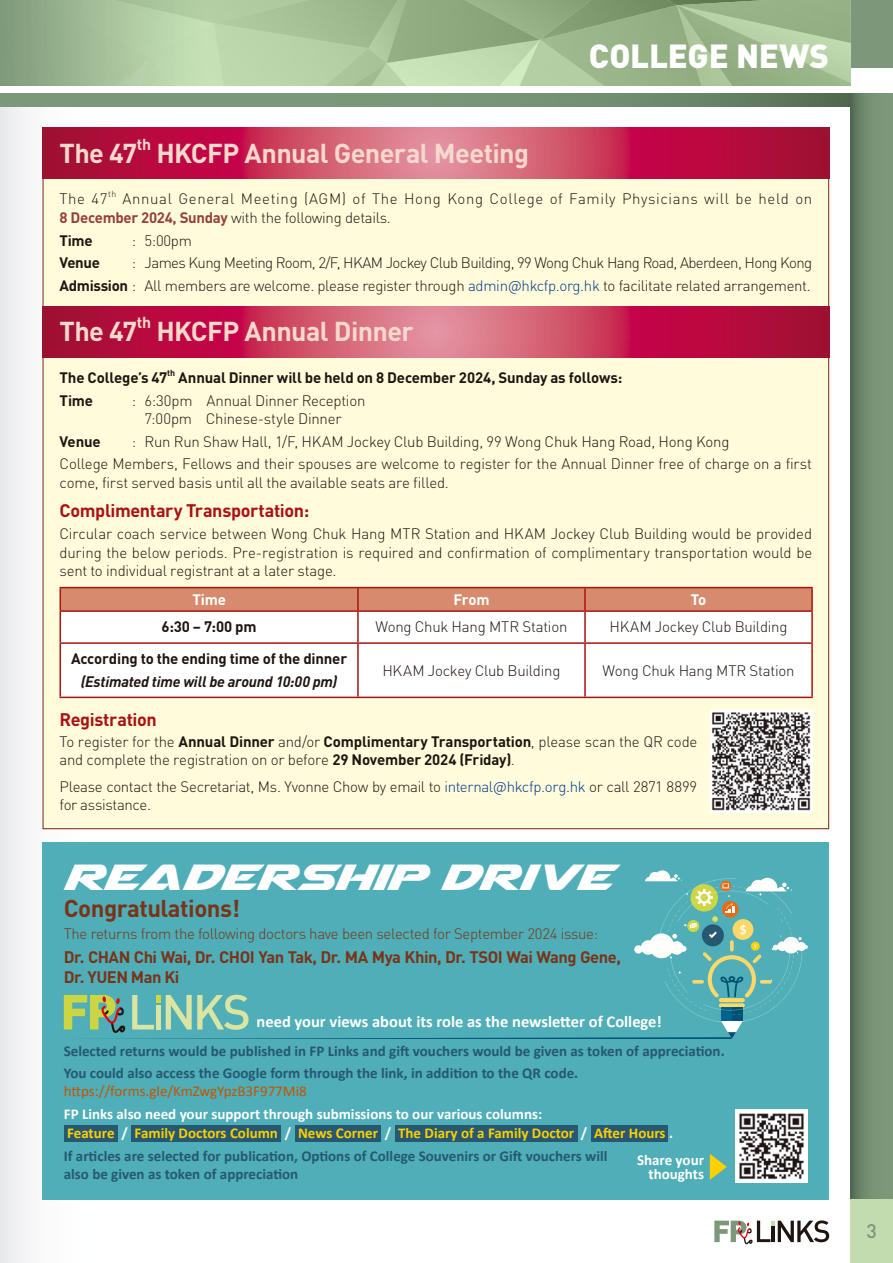
<style>
.page{position:relative;width:893px;height:1263px;background:#fff}
.page>*{position:absolute;margin:0;border:0;box-sizing:border-box;transform-origin:0 0}
.t1{font:48px "Airstrike Expanded";color:#fff}
.t2{font:900 33px "DIN Pro";letter-spacing:-.005em;color:#fff}
.t3{font:700 27px "DIN Pro";letter-spacing:-.025em;color:#f6d9cc}
.t4{font:700 24px "DIN Pro";letter-spacing:-.02em;color:#7a3418}
.t5{font:500 19.5px "DIN Pro";color:#7c9779}
.t6{font:700 18px "DIN Pro";letter-spacing:-.02em;color:#aa1212}
.t7{font:700 16.5px/19.8px "DIN Pro";letter-spacing:-.03em;color:#7a3418}
.t8{font:700 16.5px "Calibri";color:#fffefa}
.t9{font:700 15.75px "DIN Pro";color:#f6d9cc}
.t10{font:300 15px/18.5px "DIN Pro";letter-spacing:-.02em;color:#1f1410}
.t11{font:700 15px/22.5px "Calibri";color:#265872}
.t12{font:700 15px/19.5px "Calibri";color:#fff}
.t13{font:700 15px "DIN Pro";letter-spacing:-.01em;color:#1f1410}
.t14{font:300 15px/18.6px "DIN Pro";letter-spacing:.045em;color:#1f1410}
.t15{font:300 15px "DIN Pro";letter-spacing:-.02em;color:#7a3418}
.t16{font:15px "Calibri";color:#c55400}
.t17{font:italic 700 15px "DIN Pro";letter-spacing:-.01em;color:#1f1410}
.t18{font:700 15px "DIN Pro";letter-spacing:-.015em;color:#fff}
.t19{font:300 8.7px "DIN Pro";color:#1f1410}
.t20{font:700 8.7px "DIN Pro";color:#1f1410}
.s1{font-weight:700;color:#95413b}
.s2{font-weight:700}
.s3{color:#003688}
.s4{color:#fdd000}
</style>
<div class="page">
<div style="left:850px;top:0;width:43px;height:68px;background:#7c9779"></div>
<div style="left:0;top:106px;width:850px;height:1157px;background:linear-gradient(to bottom,#f4f1f2,#f3f6f7)"></div>
<svg style="left:0;top:0;width:850px;height:85px;background:#a4be94"></svg>
<svg style="left:0;top:94px;width:850px;height:12px;background:#738e71"></svg>
<div style="left:850px;top:94px;width:43px;height:1105px;background:linear-gradient(to right,#5d775e,#86a182)"></div>
<div style="left:850px;top:1199px;width:43px;height:64px;background:#c2dcb0"></div>
<svg style="left:714px;top:1220px;width:115px;height:24px"></svg>
<div style="left:43px;top:128px;width:786px;height:701px;background:#fffcdc;border:1px solid #7a3418"></div>
<svg style="left:43px;top:128px;width:786px;height:51px;background:#c43559"></svg>
<svg style="left:43px;top:306px;width:786px;height:51px;background:#c43559"></svg>
<div style="left:61px;top:612px;width:750px;height:85px;background:#fff"></div>
<hr style="left:60px;top:587px;width:298px;height:1px;background:#aa1212">
<div style="left:60px;top:588px;width:751px;height:22px;background:#d68b6e"></div>
<hr style="left:358px;top:587px;width:227px;height:1px;background:#aa1212">
<hr style="left:357px;top:588px;width:2px;height:22px;background:#aa1212">
<hr style="left:585px;top:587px;width:228px;height:1px;background:#aa1212">
<hr style="left:584px;top:588px;width:2px;height:22px;background:#aa1212">
<hr style="left:811px;top:588px;width:2px;height:22px;background:#aa1212">
<hr style="left:60px;top:610px;width:298px;height:2px;background:#aa1212">
<hr style="left:60px;top:612px;width:1px;height:30px;background:#aa1212">
<hr style="left:358px;top:610px;width:227px;height:2px;background:#aa1212">
<hr style="left:357px;top:612px;width:2px;height:30px;background:#aa1212">
<hr style="left:585px;top:610px;width:228px;height:2px;background:#aa1212">
<hr style="left:584px;top:612px;width:2px;height:30px;background:#aa1212">
<hr style="left:811px;top:612px;width:2px;height:30px;background:#aa1212">
<hr style="left:60px;top:642px;width:298px;height:2px;background:#aa1212">
<hr style="left:60px;top:644px;width:1px;height:53px;background:#aa1212">
<hr style="left:358px;top:642px;width:227px;height:2px;background:#aa1212">
<hr style="left:357px;top:644px;width:2px;height:53px;background:#aa1212">
<hr style="left:585px;top:642px;width:228px;height:2px;background:#aa1212">
<hr style="left:584px;top:644px;width:2px;height:53px;background:#aa1212">
<hr style="left:811px;top:644px;width:2px;height:53px;background:#aa1212">
<hr style="left:60px;top:697px;width:298px;height:1px;background:#aa1212">
<hr style="left:358px;top:697px;width:227px;height:1px;background:#aa1212">
<hr style="left:585px;top:697px;width:228px;height:1px;background:#aa1212">
<img style="left:710px;top:710px;width:102px;height:102px">
<div style="left:43px;top:842px;width:786px;height:357px;background:#4faeb8"></div>
<svg style="left:64px;top:870px;width:744px;height:169px"></svg>
<div style="left:64px;top:1126px;width:54px;height:16px;background:#265872"></div>
<div style="left:395px;top:1126px;width:182px;height:16px;background:#265872"></div>
<div style="left:591px;top:1126px;width:77px;height:16px;background:#265872"></div>
<div style="left:132px;top:1126px;width:149px;height:16px;background:#265872"></div>
<div style="left:295px;top:1126px;width:86px;height:16px;background:#265872"></div>
<img style="left:736px;top:1110px;width:72px;height:72px">
<svg style="left:710px;top:1154px;width:17px;height:26px"></svg>
<h3 class="t3" style="left:60px;top:130px;width:79px">The 47</h3>
<p class="t9" style="left:137px;top:131px;width:16px">th</p>
<h3 class="t3" style="left:156px;top:130px;width:374px">HKCFP Annual General Meeting</h3>
<h2 class="t2" style="left:589px;top:27px;width:242px">COLLEGE NEWS</h2>
<p class="t10" style="left:60px;top:188px;width:50px">The 47</p>
<p class="t19" style="left:108px;top:187px;width:10px">th</p>
<p class="t14" style="left:60px;top:188px;width:754px;text-indent:63px">Annual General Meeting (AGM) of The Hong Kong College of Family Physicians will be held on<br><span class="s1">8 December 2024, Sunday</span> with the following details.</p>
<p class="t13" style="left:60px;top:228px;width:35px">Time</p>
<p class="t10" style="left:132px;top:230px;width:62px">: 5:00pm</p>
<p class="t13" style="left:60px;top:250px;width:42px">Venue</p>
<p class="t10" style="left:60px;top:250px;width:754px;line-height:22.8px;text-align:right">: James Kung Meeting Room, 2/F, HKAM Jockey Club Building, 99 Wong Chuk Hang Road, Aberdeen, Hong Kong<br><span class="s2">Admission</span> : All members are welcome. please register through <span class="s3">admin@hkcfp.org.hk</span> to facilitate related arrangement.</p>
<h3 class="t3" style="left:60px;top:309px;width:79px">The 47</h3>
<p class="t9" style="left:137px;top:309px;width:16px">th</p>
<h3 class="t3" style="left:156px;top:309px;width:259px">HKCFP Annual Dinner</h3>
<p class="t13" style="left:60px;top:365px;width:109px">The College’s 47</p>
<p class="t20" style="left:167px;top:365px;width:10px">th</p>
<p class="t13" style="left:178px;top:365px;width:445px">Annual Dinner will be held on 8 December 2024, Sunday as follows:</p>
<p class="t13" style="left:60px;top:388px;width:35px">Time</p>
<p class="t10" style="left:145px;top:390px;width:222px;text-indent:-13px">: 6:30pm Annual Dinner Reception<br>7:00pm Chinese-style Dinner</p>
<p class="t13" style="left:60px;top:429px;width:43px">Venue</p>
<p class="t10" style="left:60px;top:429px;width:754px;line-height:22.6px;text-indent:72px">: Run Run Shaw Hall, 1/F, HKAM Jockey Club Building, 99 Wong Chuk Hang Road, Hong Kong<br>College Members, Fellows and their spouses are welcome to register for the Annual Dinner free of charge on a first</p>
<p class="t10" style="left:60px;top:472px;width:391px">come, first served basis until all the available seats are filled.</p>
<p class="t6" style="left:60px;top:496px;width:251px">Complimentary Transportation:</p>
<p class="t10" style="left:60px;top:523px;width:754px;text-align:justify">Circular coach service between Wong Chuk Hang MTR Station and HKAM Jockey Club Building would be provided during the below periods. Pre-registration is required and confirmation of complimentary transportation would be sent to individual registrant at a later stage.</p>
<p class="t18" style="left:192px;top:587px;width:35px">Time</p>
<p class="t18" style="left:453px;top:587px;width:38px">From</p>
<p class="t18" style="left:691px;top:587px;width:17px">To</p>
<p class="t13" style="left:162px;top:614px;width:97px">6:30 – 7:00 pm</p>
<p class="t10" style="left:375px;top:616px;width:193px">Wong Chuk Hang MTR Station</p>
<p class="t10" style="left:609px;top:616px;width:179px">HKAM Jockey Club Building</p>
<p class="t13" style="left:71px;top:646px;width:278px">According to the ending time of the dinner</p>
<p class="t17" style="left:81px;top:669px;width:258px">(Estimated time will be around 10:00 pm)</p>
<p class="t10" style="left:382px;top:660px;width:179px">HKAM Jockey Club Building</p>
<p class="t10" style="left:603px;top:660px;width:193px">Wong Chuk Hang MTR Station</p>
<p class="t6" style="left:60px;top:704px;width:99px">Registration</p>
<p class="t10" style="left:60px;top:731px;width:639px">To register for the <span class="s2">Annual Dinner</span> and/or <span class="s2">Complimentary Transportation</span>, please scan the QR code and complete the registration on or before <span class="s2">29 November 2024 (Friday)</span>.</p>
<p class="t10" style="left:60px;top:776px;width:639px">Please contact the Secretariat, Ms. Yvonne Chow by email to <span class="s3">internal@hkcfp.org.hk</span> or call 2871 8899 for assistance.</p>
<h1 class="t1" style="left:62px;top:855px;width:550px">Readership Drive</h1>
<h3 class="t4" style="left:64px;top:888px;width:178px">Congratulations!</h3>
<p class="t15" style="left:64px;top:922px;width:536px">The returns from the following doctors have been selected for September 2024 issue:</p>
<p class="t7" style="left:64px;top:945px;width:559px">Dr. CHAN Chi Wai, Dr. CHOI Yan Tak, Dr. MA Mya Khin, Dr. TSOI Wai Wang Gene,<br>Dr. YUEN Man Ki</p>
<p class="t8" style="left:257px;top:1012px;width:407px">need your views about its role as the newsletter of College!</p>
<p class="t11" style="left:64px;top:1039px;width:662px">Selected returns would be published in FP Links and gift vouchers would be given as token of appreciation.<br>You could also access the Google form through the link, in addition to the QR code.</p>
<p class="t16" style="left:64px;top:1082px;width:244px">https://forms.gle/KmZwgYpzB3F977Mi8</p>
<p class="t12" style="left:64px;top:1103px;width:611px">FP Links also need your support through submissions to our various columns:<br><span class="s4">Feature</span> / <span class="s4">Family Doctors Column</span> / <span class="s4">News Corner</span> / <span class="s4">The Diary of a Family Doctor</span> / <span class="s4">After Hours</span> .</p>
<p class="t11" style="left:64px;top:1146px;width:545px;line-height:18px">If articles are selected for publication, Options of College Souvenirs or Gift vouchers will also be given as token of appreciation</p>
<p class="t12" style="left:637px;top:1153px;width:69px;line-height:13.5px;text-align:right">Share your thoughts</p>
<h3 class="t5" style="left:866px;top:1215px;width:12px">3</h3>
</div>
